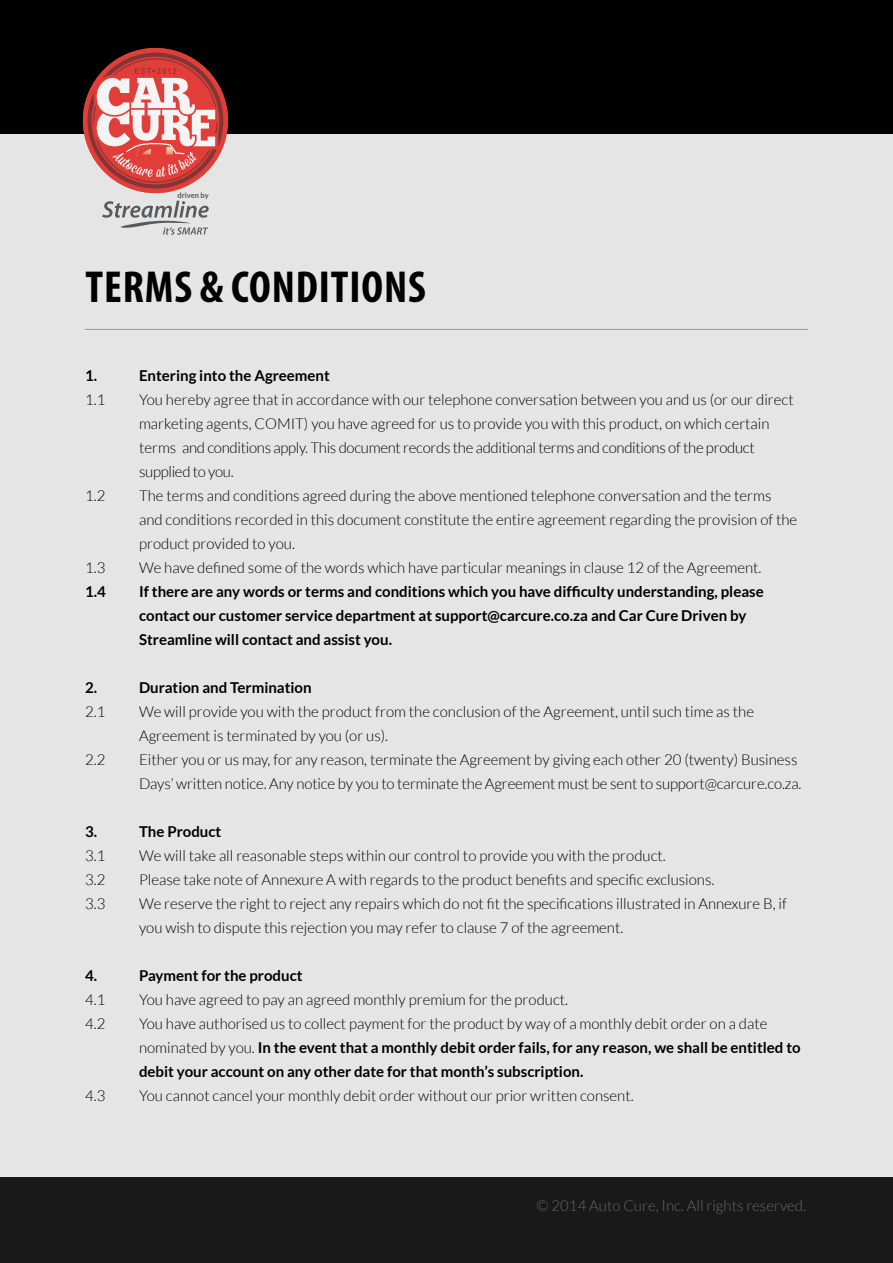
<style>
.page{position:relative;width:893px;height:1263px;background:#e5e5e5}
.page>*{position:absolute;margin:0;border:0;box-sizing:border-box;transform-origin:0 0}
.t1{font:700 condensed 45px "Myriad Pro";letter-spacing:.02em;color:#000}
.t2{font:300 15px/24px "Lato";color:#000}
.t3{font:700 15px/24px "Lato";color:#000}
.t4{font:300 15px "Lato";color:#676767}
.t5{font:700 7.5px "Lato";color:#58595b}
.s1{font-weight:300}
</style>
<div class="page">
<div style="left:0;top:1178px;width:893px;height:85px;background:#1a1919"></div>
<hr style="left:85px;top:329px;width:723px;height:1px;background:#939598">
<div style="left:0;top:0;width:893px;height:134px;background:#000"></div>
<div style="left:83px;top:48px;width:145px;height:145px;background:#e13e39;border-radius:50%"></div>
<svg style="left:87px;top:53px;width:136px;height:136px"></svg>
<svg style="left:102px;top:201px;width:107px;height:34px"></svg>
<p class="t5" style="left:177px;top:191px;width:33px">driven by</p>
<h1 class="t1" style="left:85px;top:262px;width:342px">TERMS &amp; CONDITIONS</h1>
<p class="t3" style="left:85px;top:364px;width:14px">1.</p>
<p class="t3" style="left:139px;top:364px;width:192px">Entering into the Agreement</p>
<p class="t2" style="left:85px;top:388px;width:22px">1.1</p>
<p class="t2" style="left:139px;top:388px;width:656px">You hereby agree that in accordance with our telephone conversation between you and us (or our direct marketing agents, COMIT) you have agreed for us to provide you with this product, on which certain terms and conditions apply. This document records the additional terms and conditions of the product supplied to you.</p>
<p class="t2" style="left:85px;top:484px;width:22px">1.2</p>
<p class="t2" style="left:139px;top:484px;width:660px">The terms and conditions agreed during the above mentioned telephone conversation and the terms and conditions recorded in this document constitute the entire agreement regarding the provision of the product provided to you.</p>
<p class="t2" style="left:85px;top:556px;width:22px">1.3</p>
<p class="t2" style="left:139px;top:556px;width:624px">We have defined some of the words which have particular meanings in clause 12 of the Agreement.</p>
<p class="t3" style="left:85px;top:580px;width:22px">1.4</p>
<p class="t3" style="left:139px;top:580px;width:626px">If there are any words or terms and conditions which you have difficulty understanding, please contact our customer service department at support@carcure.co.za and Car Cure Driven by<br>Streamline will contact and assist you.</p>
<p class="t3" style="left:85px;top:676px;width:14px">2.</p>
<p class="t3" style="left:139px;top:676px;width:174px">Duration and Termination</p>
<p class="t2" style="left:85px;top:700px;width:22px">2.1</p>
<p class="t2" style="left:139px;top:700px;width:616px">We will provide you with the product from the conclusion of the Agreement, until such time as the<br>Agreement is terminated by you (or us).</p>
<p class="t2" style="left:85px;top:748px;width:22px">2.2</p>
<p class="t2" style="left:139px;top:748px;width:664px">Either you or us may, for any reason, terminate the Agreement by giving each other 20 (twenty) Business<br>Days’ written notice. Any notice by you to terminate the Agreement must be sent to support@carcure.co.za.</p>
<p class="t3" style="left:85px;top:820px;width:14px">3.</p>
<p class="t3" style="left:139px;top:820px;width:84px">The Product</p>
<p class="t2" style="left:85px;top:844px;width:22px">3.1</p>
<p class="t2" style="left:139px;top:844px;width:528px">We will take all reasonable steps within our control to provide you with the product.</p>
<p class="t2" style="left:85px;top:868px;width:22px">3.2</p>
<p class="t2" style="left:139px;top:868px;width:577px">Please take note of Annexure A with regards to the product benefits and specific exclusions.</p>
<p class="t2" style="left:85px;top:892px;width:22px">3.3</p>
<p class="t2" style="left:139px;top:892px;width:649px">We reserve the right to reject any repairs which do not fit the specifications illustrated in Annexure B, if you wish to dispute this rejection you may refer to clause 7 of the agreement.</p>
<p class="t3" style="left:85px;top:964px;width:14px">4.</p>
<p class="t3" style="left:139px;top:964px;width:165px">Payment for the product</p>
<p class="t2" style="left:85px;top:988px;width:22px">4.1</p>
<p class="t2" style="left:139px;top:988px;width:431px">You have agreed to pay an agreed monthly premium for the product.</p>
<p class="t2" style="left:85px;top:1012px;width:22px">4.2</p>
<p class="t3" style="left:139px;top:1012px;width:663px"><span class="s1">You have authorised us to collect payment for the product by way of a monthly debit order on a date nominated by you.</span> In the event that a monthly debit order fails, for any reason, we shall be entitled to debit your account on any other date for that month’s subscription.</p>
<p class="t2" style="left:85px;top:1084px;width:22px">4.3</p>
<p class="t2" style="left:139px;top:1084px;width:496px">You cannot cancel your monthly debit order without our prior written consent.</p>
<p class="t4" style="left:537px;top:1198px;width:271px">© 2014 Auto Cure, Inc. All rights reserved.</p>
</div>
